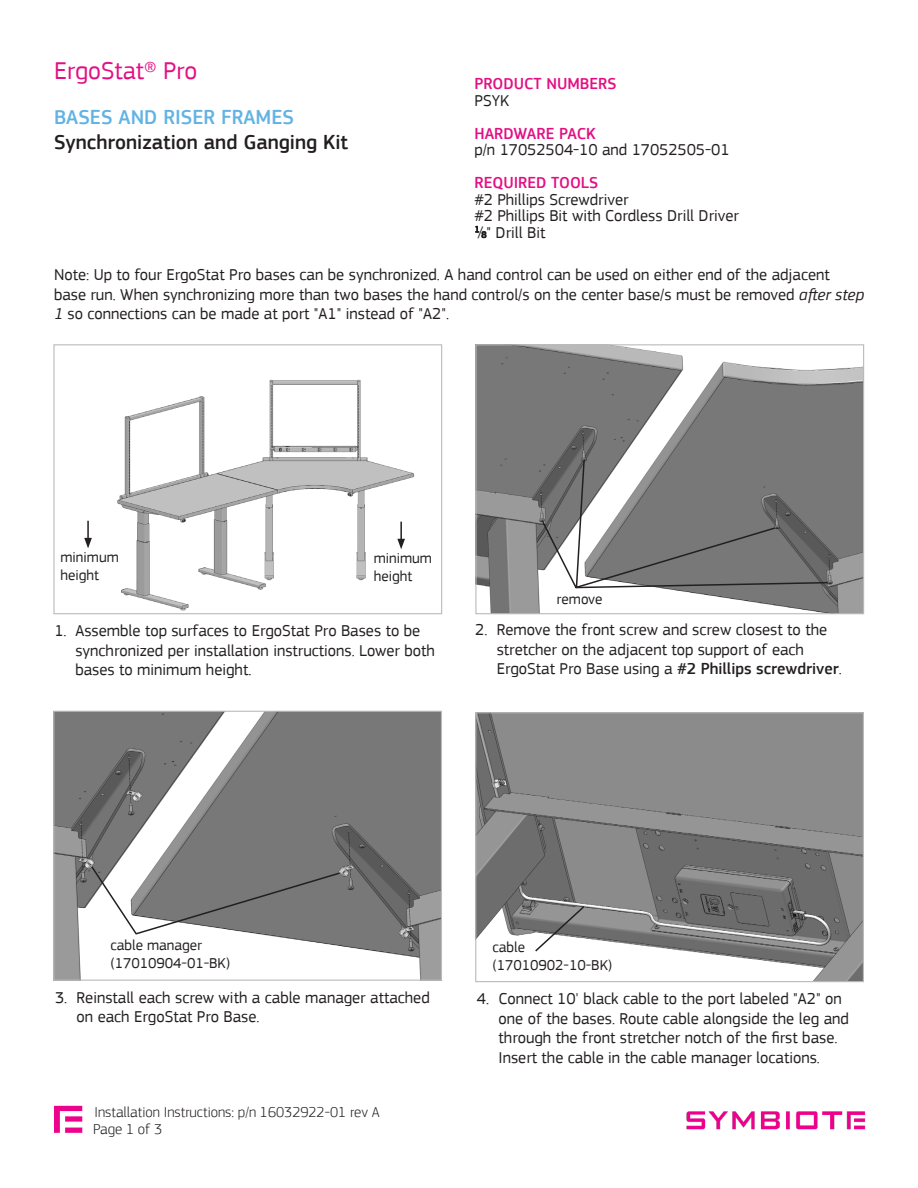
<style>
.page{position:relative;width:918px;height:1188px;background:#fff}
.page>*{position:absolute;margin:0;border:0;box-sizing:border-box;transform-origin:0 0}
.t1{font:25.5px "PF Square Sans Pro";color:#e30f83}
.t2{font:500 21px "PF Square Sans Pro";color:#231f20}
.t3{font:500 21px "PF Square Sans Pro";color:#62b3e4}
.t4{font:16.5px/19.5px "PF Square Sans Pro";color:#231f20}
.t5{font:500 16.5px "PF Square Sans Pro";color:#e30f83}
.Part_Numbers_on_Diag{font:15px/18px "PF Square Sans Pro";color:#231f20}
.t6{font:300 15px/17.5px "PF Square Sans Pro";color:#231f20}
.s1{font-size:24px}
.s2{font-weight:500;color:#e30f83}
.s3{font-size:9.15px}
.s4{font-style:italic}
.s5{font-weight:500}
</style>
<div class="page">
<svg style="left:54px;top:1106px;width:28px;height:27px"></svg>
<img style="left:686px;top:1111px;width:180px;height:19px">
<svg style="left:475px;top:226px;width:11px;height:12px"></svg>
<img style="left:87px;top:379px;width:328px;height:232px">
<div style="left:53px;top:344px;width:389px;height:270px;border:1px solid #b9bbbb"></div>
<img style="left:55px;top:713px;width:385px;height:266px">
<div style="left:53px;top:711px;width:389px;height:270px;border:1px solid #b9bbbb"></div>
<img style="left:477px;top:714px;width:385px;height:266px">
<div style="left:475px;top:712px;width:389px;height:270px;border:1px solid #b9bbbb"></div>
<img style="left:477px;top:346px;width:385px;height:266px">
<div style="left:475px;top:344px;width:389px;height:270px;border:1px solid #b9bbbb"></div>
<svg style="left:84px;top:521px;width:8px;height:27px"></svg>
<svg style="left:397px;top:522px;width:8px;height:27px"></svg>
<svg style="left:541px;top:460px;width:288px;height:129px;background:#858585"></svg>
<svg style="left:90px;top:865px;width:251px;height:70px"></svg>
<svg style="left:534px;top:905px;width:52px;height:48px"></svg>
<h1 class="t1" style="left:54px;top:55px;width:145px">ErgoStat<span class="s1">®</span> Pro</h1>
<p class="t3" style="left:54px;top:105px;width:242px">BASES AND RISER FRAMES</p>
<p class="t2" style="left:54px;top:130px;width:296px">Synchronization and Ganging Kit</p>
<p class="t5" style="left:475px;top:74px;width:144px">PRODUCT NUMBERS</p>
<p class="t4" style="left:475px;top:90px;width:36px">PSYK</p>
<p class="t5" style="left:475px;top:123px;width:123px">HARDWARE PACK</p>
<p class="t4" style="left:475px;top:140px;width:257px">p/n 17052504-10 and 17052505-01</p>
<p class="t4" style="left:475px;top:174px;width:155px;line-height:16.5px"><span class="s2">REQUIRED TOOLS<br></span>#2 Phillips Screwdriver</p>
<p class="t4" style="left:475px;top:206px;width:266px">#2 Phillips Bit with Cordless Drill Driver</p>
<p class="t4" style="left:475px;top:222px;width:72px"><sup>1</sup>⁄<span class="s3">8</span>" Drill Bit</p>
<p class="t4" style="left:54px;top:265px;width:812px">Note: Up to four ErgoStat Pro bases can be synchronized. A hand control can be used on either end of the adjacent base run. When synchronizing more than two bases the hand control/s on the center base/s must be removed <span class="s4">after step<br>1</span> so connections can be made at port "A1" instead of "A2".</p>
<p class="Part_Numbers_on_Diag" style="left:60px;top:548px;width:60px">minimum height</p>
<p class="Part_Numbers_on_Diag" style="left:374px;top:549px;width:60px">minimum height</p>
<p class="Part_Numbers_on_Diag" style="left:557px;top:590px;width:47px">remove</p>
<p class="t4" style="left:75px;top:621px;width:361px;text-indent:-21px">1. Assemble top surfaces to ErgoStat Pro Bases to be synchronized per installation instructions. Lower both bases to minimum height.</p>
<p class="t4" style="left:497px;top:620px;width:347px;text-indent:-22px">2. Remove the front screw and screw closest to the stretcher on the adjacent top support of each<br>ErgoStat Pro Base using a <span class="s5">#2 Phillips screwdriver</span>.</p>
<p class="Part_Numbers_on_Diag" style="left:110px;top:936px;width:93px">cable manager</p>
<p class="Part_Numbers_on_Diag" style="left:110px;top:954px;width:121px">(17010904-01-BK)</p>
<p class="Part_Numbers_on_Diag" style="left:492px;top:938px;width:34px">cable</p>
<p class="Part_Numbers_on_Diag" style="left:492px;top:956px;width:121px">(17010902-10-BK)</p>
<p class="t4" style="left:77px;top:988px;width:355px;text-indent:-22px">3. Reinstall each screw with a cable manager attached on each ErgoStat Pro Base.</p>
<p class="t4" style="left:499px;top:989px;width:352px;text-indent:-22px">4. Connect 10' black cable to the port labeled "A2" on one of the bases. Route cable alongside the leg and through the front stretcher notch of the first base.<br>Insert the cable in the cable manager locations.</p>
<p class="t6" style="left:93px;top:1103px;width:288px">Installation Instructions: p/n 16032922-01 rev A<br>Page 1 of 3</p>
</div>
